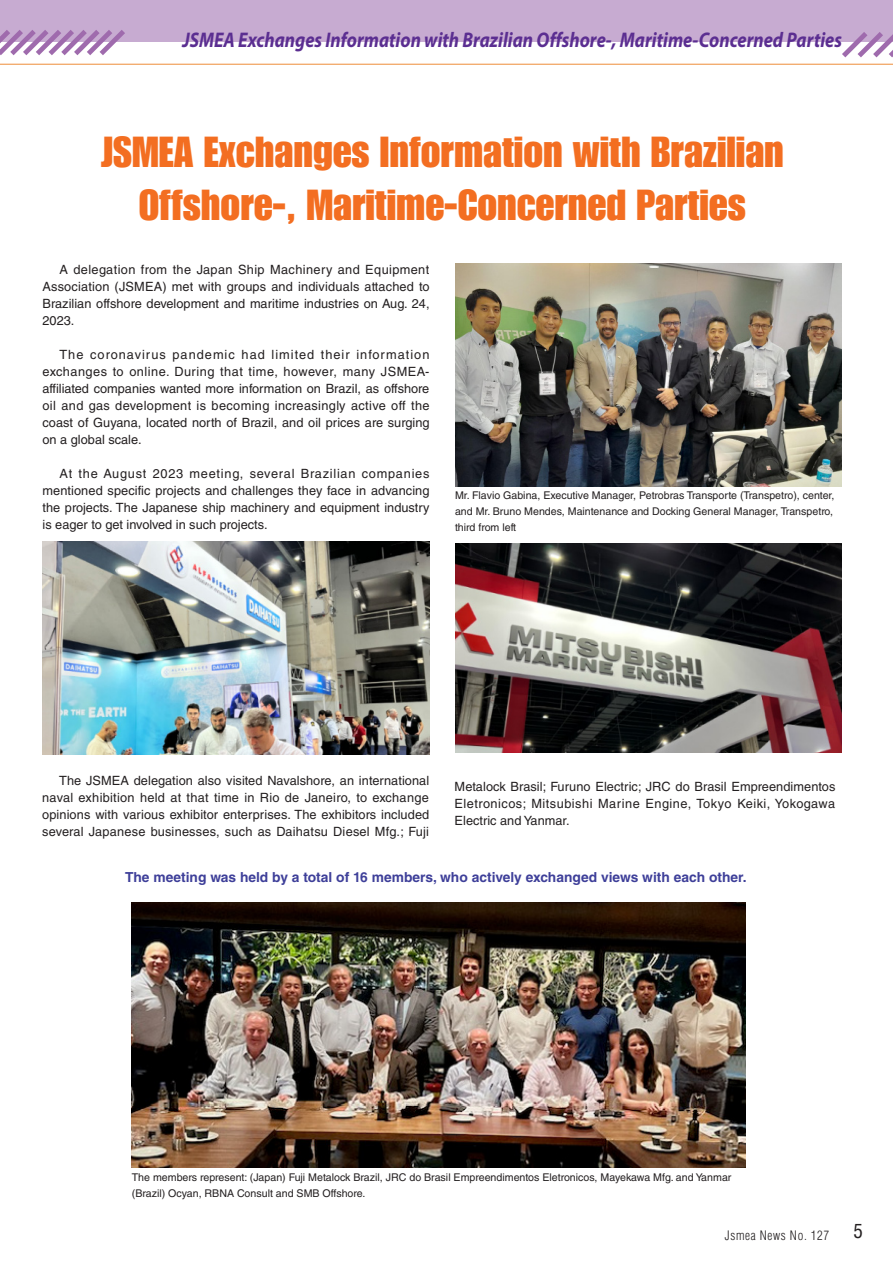
<style>
.page{position:relative;width:893px;height:1263px;background:#fff}
.page>*{position:absolute;margin:0;border:0;box-sizing:border-box;transform-origin:0 0}
.t1{font:42.45px/53.1px "Impact LT Std";color:#f36e21;text-align:center}
.t2{font:italic 700 21.3px "Myriad Pro";color:#5b2e91;scale:.86 1}
.t3{font:condensed 19.2px "Helvetica LT Std";color:#231f20}
.t4{font:700 13.8px "Helvetica LT Std";color:#3e3f99}
.t5{font:12.75px/17px "Helvetica LT Std";color:#231f20;text-align:justify}
.t6{font:300 condensed 12.75px "Helvetica LT Std";letter-spacing:.05em;color:#231f20}
.t7{font:10.65px/15.9px "Helvetica LT Std";color:#231f20}
</style>
<div class="page">
<div style="left:0;top:0;width:893px;height:42px;background:#c7abd1"></div>
<svg style="left:842px;top:32px;width:51px;height:26px"></svg>
<hr style="left:0;top:64px;width:893px;height:1px;background:#ee8d39">
<svg style="left:0;top:30px;width:125px;height:26px"></svg>
<img style="left:455px;top:264px;width:387px;height:223px">
<img style="left:43px;top:541px;width:386px;height:214px">
<img style="left:455px;top:544px;width:387px;height:208px">
<img style="left:132px;top:902px;width:614px;height:266px">
<h2 class="t2" style="left:182px;top:28px;width:768px">JSMEA Exchanges Information with Brazilian Offshore-, Maritime-Concerned Parties</h2>
<h1 class="t1" style="left:101px;top:125px;width:685px">JSMEA Exchanges Information with Brazilian<br>Offshore-, Maritime-Concerned Parties</h1>
<p class="t5" style="left:43px;top:261px;width:389px;text-indent:17px">A delegation from the Japan Ship Machinery and Equipment Association (JSMEA) met with groups and individuals attached to Brazilian offshore development and maritime industries on Aug. 24, 2023.</p>
<p class="t5" style="left:43px;top:346px;width:389px;text-indent:17px">The coronavirus pandemic had limited their information exchanges to online. During that time, however, many JSMEA&shy;affiliated companies wanted more information on Brazil, as offshore oil and gas development is becoming increasingly active off the coast of Guyana, located north of Brazil, and oil prices are surging on a global scale.</p>
<p class="t5" style="left:43px;top:465px;width:388px;text-indent:17px">At the August 2023 meeting, several Brazilian companies mentioned specific projects and challenges they face in advancing the projects. The Japanese ship machinery and equipment industry is eager to get involved in such projects.</p>
<p class="t7" style="left:455px;top:487px;width:381px">Mr. Flavio Gabina, Executive Manager, Petrobras Transporte (Transpetro), center, and Mr. Bruno Mendes, Maintenance and Docking General Manager, Transpetro, third from left</p>
<p class="t5" style="left:42px;top:772px;width:389px;text-indent:17px">The JSMEA delegation also visited Navalshore, an international naval exhibition held at that time in Rio de Janeiro, to exchange opinions with various exhibitor enterprises. The exhibitors included several Japanese businesses, such as Daihatsu Diesel Mfg.; Fuji</p>
<p class="t4" style="left:125px;top:868px;width:623px">The meeting was held by a total of 16 members, who actively exchanged views with each other.</p>
<p class="t5" style="left:455px;top:778px;width:382px">Metalock Brasil; Furuno Electric; JRC do Brasil Empreendimentos Eletronicos; Mitsubishi Marine Engine, Tokyo Keiki, Yokogawa Electric and Yanmar.</p>
<p class="t7" style="left:132px;top:1169px;width:601px">The members represent: (Japan) Fuji Metalock Brazil, JRC do Brasil Empreendimentos Eletronicos, Mayekawa Mfg. and Yanmar (Brazil) Ocyan, RBNA Consult and SMB Offshore.</p>
<p class="t6" style="left:725px;top:1227px;width:106px">Jsmea News No. 127</p>
<h3 class="t3" style="left:854px;top:1219px;width:11px">5</h3>
</div>
